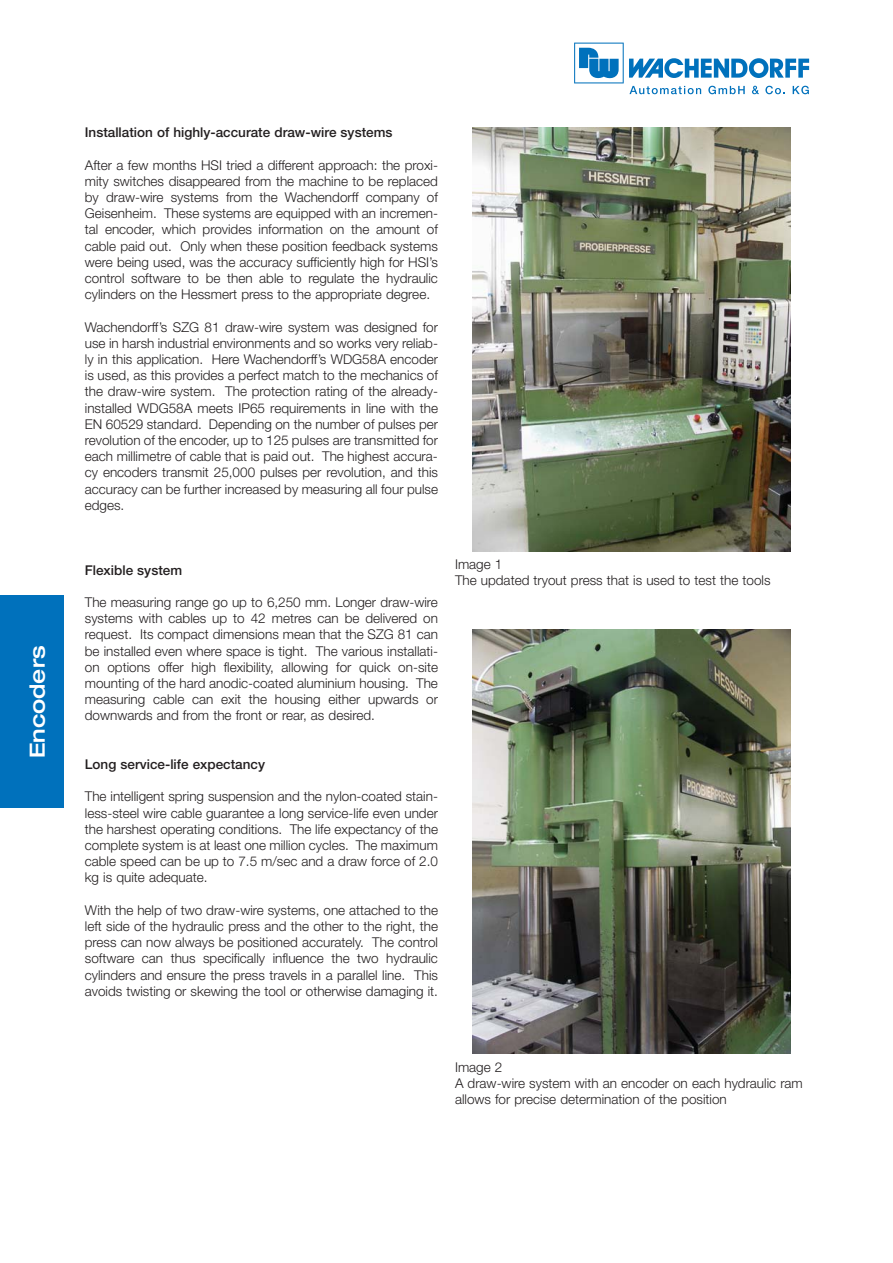
<style>
.page{position:relative;width:893px;height:1263px;background:#fff}
.page>*{position:absolute;margin:0;border:0;box-sizing:border-box;transform-origin:0 0}
.t1{font:500 expanded 21px "Helvetica Neue LT";color:#fff}
.t2{font:300 13.5px/16.2px "Helvetica Neue LT";color:#231f20;text-align:justify}
.t3{font:500 13.5px "Helvetica Neue LT";color:#231f20}
</style>
<div class="page">
<div style="left:0;top:595px;width:64px;height:213px;background:#0071bc"></div>
<svg style="left:629px;top:58px;width:180px;height:20px"></svg>
<svg style="left:574px;top:43px;width:49px;height:40px"></svg>
<svg style="left:629px;top:86px;width:72px;height:8px"></svg>
<svg style="left:708px;top:86px;width:36px;height:8px"></svg>
<svg style="left:752px;top:86px;width:7px;height:8px"></svg>
<svg style="left:765px;top:86px;width:20px;height:8px"></svg>
<svg style="left:792px;top:86px;width:16px;height:8px"></svg>
<img style="left:472px;top:630px;width:318px;height:423px">
<img style="left:472px;top:128px;width:318px;height:423px">
<h1 class="t1" style="left:30px;top:758px;width:115px;rotate:-90deg">Encoders</h1>
<p class="t3" style="left:85px;top:128px;width:309px">Installation of highly-accurate draw-wire systems</p>
<p class="t2" style="left:85px;top:158px;width:354px">After a few months HSI tried a different approach: the proxi&shy;mity switches disappeared from the machine to be replaced by draw-wire systems from the Wachendorff company of Geisenheim. These systems are equipped with an incremen&shy;tal encoder, which provides information on the amount of cable paid out. Only when these position feedback systems were being used, was the accuracy sufficiently high for HSI’s control software to be then able to regulate the hydraulic cylinders on the Hessmert press to the appropriate degree.</p>
<p class="t2" style="left:85px;top:320px;width:354px">Wachendorff’s SZG 81 draw-wire system was designed for use in harsh industrial environments and so works very reliab&shy;ly in this application. Here Wachendorff’s WDG58A encoder is used, as this provides a perfect match to the mechanics of the draw-wire system. The protection rating of the already&shy;installed WDG58A meets IP65 requirements in line with the EN 60529 standard. Depending on the number of pulses per revolution of the encoder, up to 125 pulses are transmitted for each millimetre of cable that is paid out. The highest accura&shy;cy encoders transmit 25,000 pulses per revolution, and this accuracy can be further increased by measuring all four pulse edges.</p>
<p class="t3" style="left:85px;top:565px;width:99px">Flexible system</p>
<p class="t2" style="left:85px;top:595px;width:354px">The measuring range go up to 6,250 mm. Longer draw-wire systems with cables up to 42 metres can be delivered on request. Its compact dimensions mean that the SZG 81 can be installed even where space is tight. The various installati&shy;on options offer high flexibility, allowing for quick on-site mounting of the hard anodic-coated aluminium housing. The measuring cable can exit the housing either upwards or downwards and from the front or rear, as desired.</p>
<p class="t3" style="left:85px;top:759px;width:182px">Long service-life expectancy</p>
<p class="t2" style="left:85px;top:790px;width:354px">The intelligent spring suspension and the nylon-coated stain&shy;less-steel wire cable guarantee a long service-life even under the harshest operating conditions. The life expectancy of the complete system is at least one million cycles. The maximum cable speed can be up to 7.5 m/sec and a draw force of 2.0 kg is quite adequate.</p>
<p class="t2" style="left:85px;top:903px;width:354px">With the help of two draw-wire systems, one attached to the left side of the hydraulic press and the other to the right, the press can now always be positioned accurately. The control software can thus specifically influence the two hydraulic cylinders and ensure the press travels in a parallel line. This avoids twisting or skewing the tool or otherwise damaging it.</p>
<p class="t2" style="left:455px;top:557px;width:317px">Image 1<br>The updated tryout press that is used to test the tools</p>
<p class="t2" style="left:455px;top:1060px;width:349px;text-align:left">Image 2<br>A draw-wire system with an encoder on each hydraulic ram allows for precise determination of the position</p>
</div>
